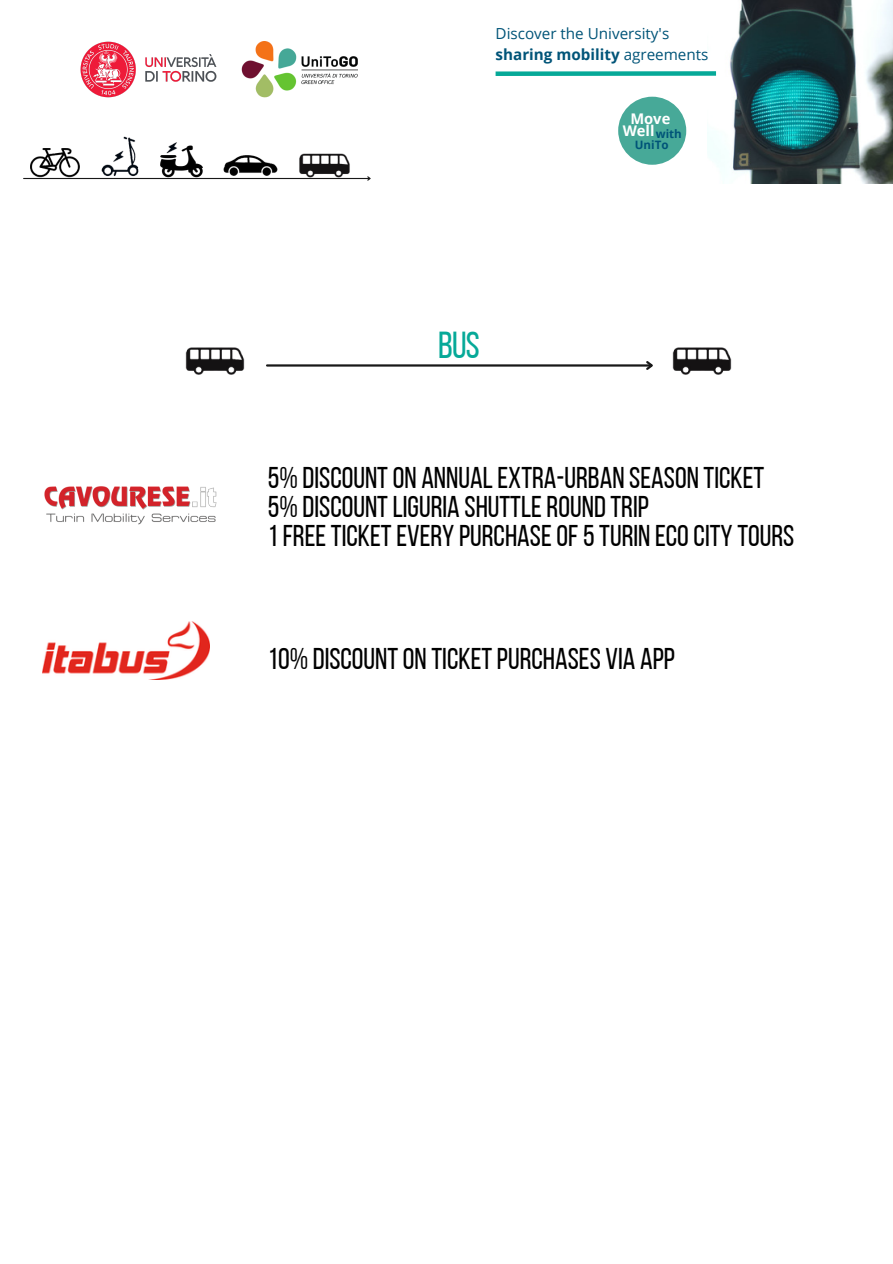
<style>
.page{position:relative;width:893px;height:1264px;background:#fff}
.page>*{position:absolute;margin:0;border:0;box-sizing:border-box;transform-origin:0 0}
.t1{font:37.5px "Bebas Neue";color:#06a998}
.t2{font:30px/29.2px "Bebas Neue";color:#000}
.t3{font:15.3px/21px "Open Sans";color:#005478}
.t4{font:700 14.7px/12.6px "Open Sans";color:#fff;text-align:center}
.t5{font:700 11.55px "Open Sans";color:#005478}
.s1{font-weight:700}
.s2{font-size:11.55px;color:#005478}
</style>
<div class="page">
<img style="left:31px;top:148px;width:48px;height:29px">
<img style="left:100px;top:136px;width:40px;height:42px">
<img style="left:161px;top:145px;width:41px;height:35px">
<img style="left:164px;top:142px;width:17px;height:13px">
<img style="left:222px;top:155px;width:56px;height:23px">
<img style="left:298px;top:153px;width:53px;height:25px">
<hr style="left:24px;top:178px;width:346px;height:1px;background:#181818">
<svg style="left:366px;top:176px;width:5px;height:5px"></svg>
<img style="left:672px;top:347px;width:60px;height:28px">
<hr style="left:267px;top:364px;width:384px;height:2px;background:#181818">
<svg style="left:644px;top:361px;width:9px;height:9px"></svg>
<img style="left:185px;top:347px;width:60px;height:28px">
<img style="left:44px;top:486px;width:173px;height:39px">
<img style="left:243px;top:41px;width:114px;height:57px">
<img style="left:42px;top:621px;width:168px;height:58px">
<img style="left:80px;top:41px;width:163px;height:57px">
<img style="left:707px;top:0;width:185px;height:183px">
<div style="left:495px;top:71px;width:221px;height:5px;background:#06a998"></div>
<div style="left:618px;top:97px;width:68px;height:68px;background:#47a998;border-radius:50%"></div>
<p class="t3" style="left:495px;top:23px;width:214px">Discover the University's <span class="s1">sharing mobility</span> agreements</p>
<p class="t1" style="left:438px;top:330px;width:43px">BUS</p>
<p class="t4" style="left:622px;top:112px;width:61px">Move<br>Well<span class="s2">with</span></p>
<p class="t5" style="left:634px;top:137px;width:35px">UniTo</p>
<p class="t2" style="left:268px;top:465px;width:528px">5% DISCOUNTON ANNUALEXTRA-URBAN SEASON TICKET<br>5% DISCOUNTLIGURIA SHUTTLEROUNDTRIP<br>1FREETICKETEVERY PURCHASEOF5TURIN ECOCITY TOURS</p>
<p class="t2" style="left:268px;top:647px;width:408px">10% DISCOUNTON TICKETPURCHASES VIA APP</p>
</div>
